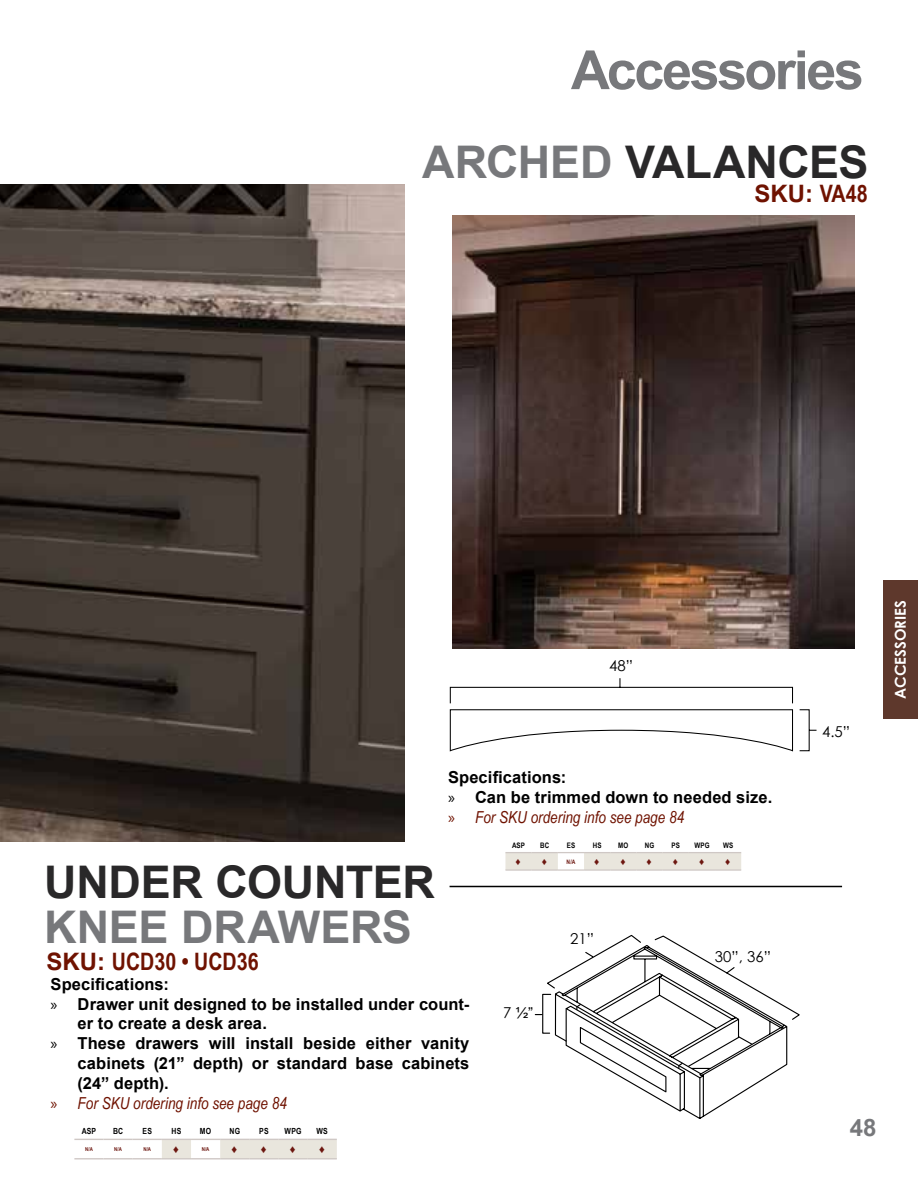
<style>
.page{position:relative;width:918px;height:1188px;background:#fff}
.page>*{position:absolute;margin:0;border:0;box-sizing:border-box;transform-origin:0 0}
.t1{font:700 54px "Arial";letter-spacing:-.045em;color:#77787b}
.t2{font:700 45px "Arial";letter-spacing:-.005em;color:#292829}
.t3{font:700 45px "Arial";letter-spacing:-.005em;color:#77787b}
.t4{font:700 24px "Arial Narrow";color:#6f1200}
.t5{font:700 24px "Arial";color:#6f1200}
.t6{font:700 24px "Arial";color:#77787b}
.t7{font:700 16.5px/19.8px "Arial";letter-spacing:.005em;color:#000}
.t8{font:italic 16.5px "Arial Narrow";color:#6f1200}
.t9{font:15px "Century Gothic";color:#000}
.t10{font:700 15px "Century Gothic";color:#fff}
.t11{font:15px "Arial";color:#000}
.t12{font:700 11.25px "Arial Narrow";color:#6d1710}
.t13{font:700 10.05px "Arial Narrow";color:#6d1710}
.t14{font:700 8.4px "Arial Narrow";letter-spacing:.02em;color:#000}
.t15{font:700 7.5px "Arial Narrow";letter-spacing:.02em;color:#000}
.t16{font:700 6.15px "Arial Narrow";color:#6d1710}
.t17{font:700 5.4px "Arial Narrow";color:#6d1710}
.s1{color:#77787b}
.s2{font-family:"Arial Narrow"}
.s3{font-family:"Arial"}
.s4{font-family:"Myriad Pro";font-weight:400}
.s5{font-family:"Myriad Pro";font-style:normal}
.s6{font-family:"Century Gothic"}
</style>
<div class="page">
<hr style="left:450px;top:886px;width:392px;height:1px;background:#000">
<svg style="left:449px;top:678px;width:368px;height:74px"></svg>
<img style="left:453px;top:215px;width:402px;height:434px">
<div style="left:884px;top:580px;width:34px;height:139px;background:#5e382c"></div>
<svg style="left:505px;top:852px;width:236px;height:17px;background:#e9e6de"></svg>
<hr style="left:505px;top:869px;width:27px;height:2px;background:#cfc8c5">
<hr style="left:532px;top:869px;width:26px;height:2px;background:#cfc8c5">
<hr style="left:558px;top:869px;width:26px;height:2px;background:#cfc8c5">
<hr style="left:584px;top:869px;width:26px;height:2px;background:#cfc8c5">
<hr style="left:610px;top:869px;width:26px;height:2px;background:#cfc8c5">
<hr style="left:636px;top:869px;width:27px;height:2px;background:#cfc8c5">
<hr style="left:663px;top:869px;width:26px;height:2px;background:#cfc8c5">
<hr style="left:689px;top:869px;width:26px;height:2px;background:#cfc8c5">
<hr style="left:715px;top:869px;width:26px;height:2px;background:#cfc8c5">
<svg style="left:534px;top:934px;width:266px;height:185px"></svg>
<svg style="left:74px;top:1138px;width:263px;height:21px"></svg>
<img style="left:0;top:185px;width:405px;height:656px">
<h1 class="t1" style="left:571px;top:32px;width:295px">Accessories</h1>
<h2 class="t2" style="left:422px;top:131px;width:448px"><span class="s1">ARCHED</span> VALANCES</h2>
<h3 class="t5" style="left:755px;top:176px;width:115px">SKU: <span class="s2">VA48</span></h3>
<p class="t9" style="left:609px;top:655px;width:25px">48”</p>
<h2 class="t2" style="left:44px;top:850px;width:392px">UNDER COUNTER</h2>
<h2 class="t3" style="left:44px;top:895px;width:369px">KNEE DRAWERS</h2>
<h3 class="t4" style="left:47px;top:944px;width:214px"><span class="s3">SKU:</span> UCD30 • UCD36</h3>
<p class="t7" style="left:448px;top:767px;width:326px">Specifications:<br><span class="s4">»</span> Can be trimmed down to needed size.</p>
<p class="t8" style="left:448px;top:805px;width:238px"><span class="s5">»</span> For SKU ordering info see page 84</p>
<p class="t15" style="left:512px;top:839px;width:15px">ASP</p>
<p class="t15" style="left:540px;top:839px;width:11px">BC</p>
<p class="t15" style="left:567px;top:839px;width:10px">ES</p>
<p class="t15" style="left:593px;top:839px;width:10px">HS</p>
<p class="t15" style="left:618px;top:839px;width:12px">MO</p>
<p class="t15" style="left:645px;top:839px;width:11px">NG</p>
<p class="t15" style="left:672px;top:839px;width:10px">PS</p>
<p class="t15" style="left:694px;top:839px;width:17px">WPG</p>
<p class="t15" style="left:723px;top:839px;width:12px">WS</p>
<p class="t13" style="left:516px;top:854px;width:7px">♦</p>
<p class="t13" style="left:542px;top:854px;width:7px">♦</p>
<p class="t16" style="left:567px;top:857px;width:10px">N/A</p>
<p class="t13" style="left:595px;top:854px;width:7px">♦</p>
<p class="t13" style="left:621px;top:854px;width:7px">♦</p>
<p class="t13" style="left:647px;top:854px;width:7px">♦</p>
<p class="t13" style="left:673px;top:854px;width:7px">♦</p>
<p class="t13" style="left:699px;top:854px;width:7px">♦</p>
<p class="t13" style="left:726px;top:854px;width:7px">♦</p>
<p class="t9" style="left:570px;top:928px;width:25px">21”</p>
<p class="t9" style="left:715px;top:946px;width:58px">30”, 36”</p>
<p class="t7" style="left:51px;top:974px;width:120px">Specifications:</p>
<p class="t7" style="left:51px;top:994px;width:420px"><span class="s4">»</span> Drawer unit designed to be installed under count-</p>
<p class="t7" style="left:78px;top:1014px;width:191px">er to create a desk area.</p>
<p class="t7" style="left:51px;top:1034px;width:420px"><span class="s4">»</span> These drawers will install beside either vanity</p>
<p class="t7" style="left:78px;top:1053px;width:393px">cabinets (21” depth) or standard base cabinets</p>
<p class="t7" style="left:78px;top:1073px;width:93px">(24” depth).</p>
<p class="t8" style="left:51px;top:1091px;width:238px"><span class="s5">»</span> For SKU ordering info see page 84</p>
<p class="t14" style="left:82px;top:1124px;width:16px">ASP</p>
<p class="t14" style="left:113px;top:1124px;width:12px">BC</p>
<p class="t14" style="left:143px;top:1124px;width:11px">ES</p>
<p class="t14" style="left:172px;top:1124px;width:11px">HS</p>
<p class="t14" style="left:200px;top:1124px;width:13px">MO</p>
<p class="t14" style="left:230px;top:1124px;width:12px">NG</p>
<p class="t14" style="left:259px;top:1124px;width:11px">PS</p>
<p class="t14" style="left:285px;top:1124px;width:18px">WPG</p>
<p class="t14" style="left:317px;top:1124px;width:13px">WS</p>
<p class="t17" style="left:85px;top:1145px;width:9px">N/A</p>
<p class="t17" style="left:114px;top:1145px;width:9px">N/A</p>
<p class="t17" style="left:143px;top:1145px;width:9px">N/A</p>
<p class="t12" style="left:174px;top:1141px;width:7px">♦</p>
<p class="t17" style="left:202px;top:1145px;width:9px">N/A</p>
<p class="t12" style="left:232px;top:1141px;width:7px">♦</p>
<p class="t12" style="left:261px;top:1141px;width:7px">♦</p>
<p class="t12" style="left:290px;top:1141px;width:7px">♦</p>
<p class="t12" style="left:319px;top:1141px;width:7px">♦</p>
<p class="t11" style="left:503px;top:1003px;width:31px"><span class="s6">7</span> 1/2”</p>
<p class="t9" style="left:822px;top:721px;width:30px">4.5”</p>
<p class="t10" style="left:889px;top:699px;width:100px;rotate:-90deg">ACCESSORIES</p>
<h3 class="t6" style="left:850px;top:1110px;width:28px">48</h3>
</div>
